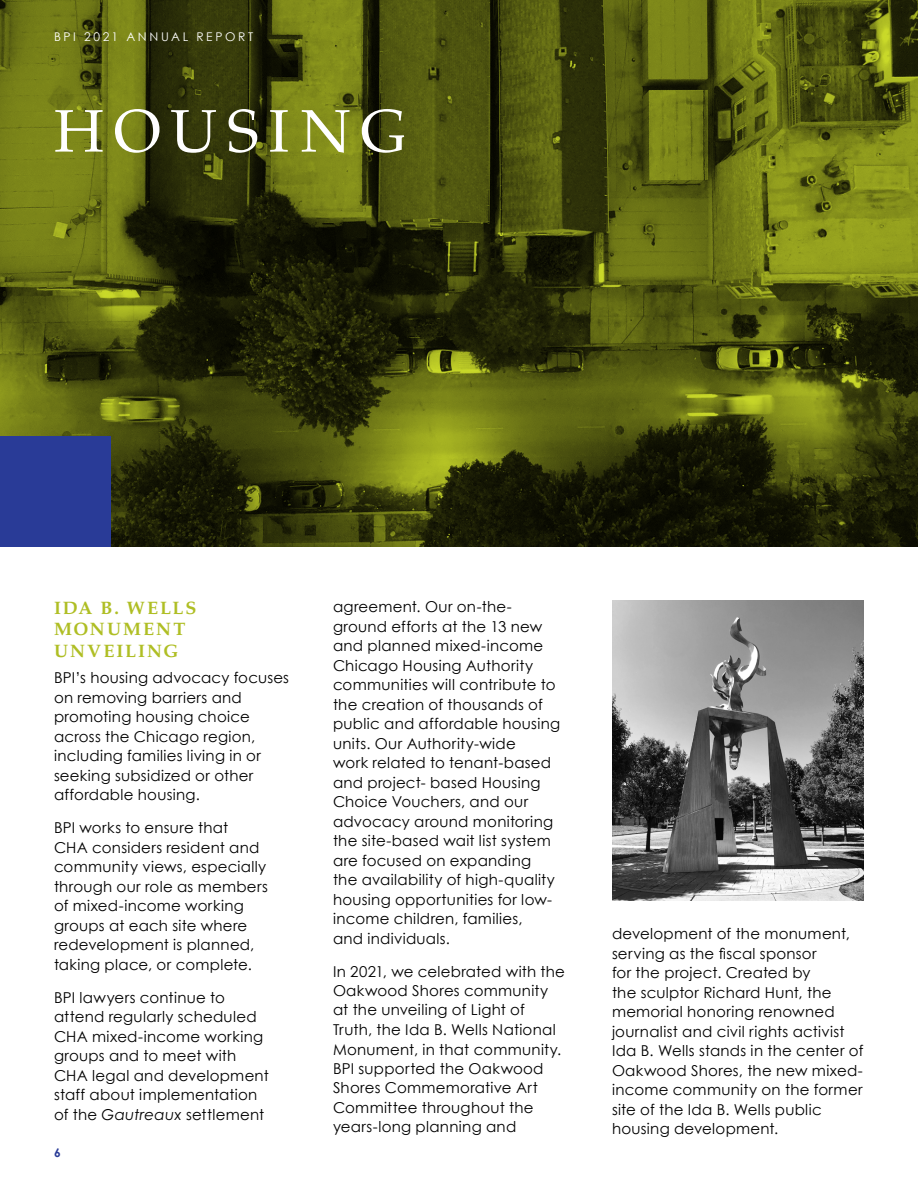
<style>
.page{position:relative;width:918px;height:1188px;background:#fff}
.page>*{position:absolute;margin:0;border:0;box-sizing:border-box;transform-origin:0 0}
.t1{font:60px "Palatino LT Std";letter-spacing:.165em;color:#fff}
.t2{font:700 18px/21.6px "Palatino LT Std";letter-spacing:.105em;color:#afbe24}
.t3{font:15px/19.5px "Century Gothic";letter-spacing:.015em;color:#000}
.t4{font:12px "Century Gothic";letter-spacing:.22em;color:#fff}
.t5{font:700 12px "Century Gothic";color:#293b97}
.s1{font-family:"Century Gothic Std";font-style:italic}
</style>
<div class="page">
<svg style="left:0;top:0;width:918px;height:547px;background:#494f0e"></svg>
<img style="left:612px;top:601px;width:252px;height:300px">
<div style="left:0;top:436px;width:110px;height:111px;background:#293b97"></div>
<p class="t4" style="left:54px;top:28px;width:201px">BPI 2021 ANNUAL REPORT</p>
<h1 class="t1" style="left:54px;top:96px;width:354px">HOUSING</h1>
<p class="t2" style="left:54px;top:597px;width:144px">IDA B. WELLS<br>MONUMENT<br>UNVEILING</p>
<p class="t3" style="left:54px;top:668px;width:237px">BPI’s housing advocacy focuses on removing barriers and promoting housing choice across the Chicago region, including families living in or seeking subsidized or other affordable housing.</p>
<p class="t3" style="left:54px;top:818px;width:215px">BPI works to ensure that<br>CHA considers resident and community views, especially through our role as members of mixed-income working groups at each site where redevelopment is planned, taking place, or complete.</p>
<p class="t3" style="left:54px;top:987px;width:216px">BPI lawyers continue to attend regularly scheduled<br>CHA mixed-income working groups and to meet with<br>CHA legal and development staff about implementation of the <span class="s1">Gautreaux</span> settlement</p>
<p class="t5" style="left:54px;top:1143px;width:8px">6</p>
<p class="t3" style="left:333px;top:597px;width:229px">agreement. Our on-the&shy;ground efforts at the 13 new and planned mixed-income<br>Chicago Housing Authority communities will contribute to the creation of thousands of public and affordable housing units. Our Authority-wide<br>work related to tenant-based and project- based Housing<br>Choice Vouchers, and our advocacy around monitoring the site-based wait list system are focused on expanding<br>the availability of high-quality housing opportunities for low&shy;income children, families,<br>and individuals.</p>
<p class="t3" style="left:333px;top:961px;width:234px">In 2021, we celebrated with the<br>Oakwood Shores community at the unveiling of Light of<br>Truth, the Ida B. Wells National<br>Monument, in that community.<br>BPI supported the Oakwood<br>Shores Commemorative Art<br>Committee throughout the years-long planning and</p>
<p class="t3" style="left:612px;top:924px;width:253px">development of the monument, serving as the fiscal sponsor<br>for the project. Created by<br>the sculptor Richard Hunt, the memorial honoring renowned journalist and civil rights activist<br>Ida B. Wells stands in the center of<br>Oakwood Shores, the new mixed&shy;income community on the former site of the Ida B. Wells public housing development.</p>
</div>
